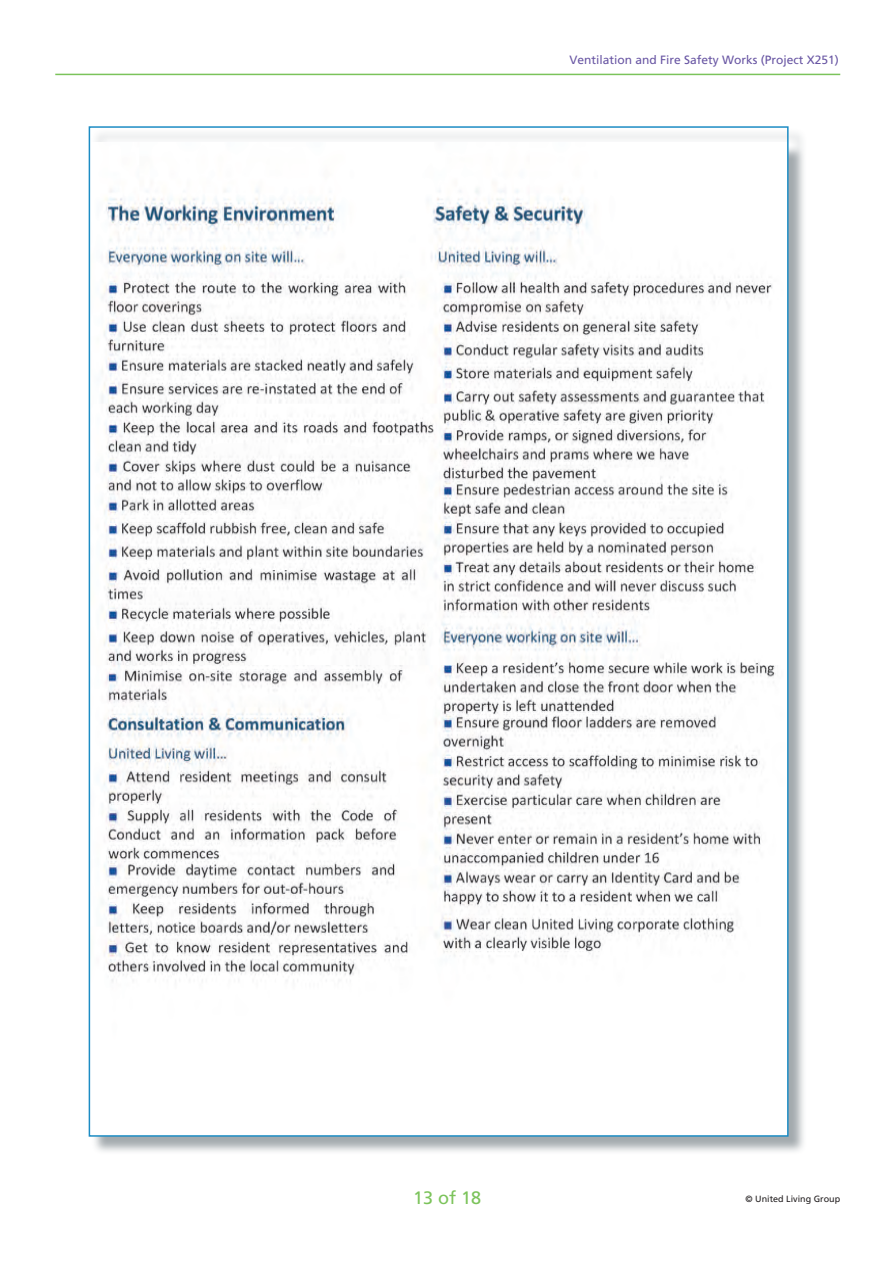
<style>
.page{position:relative;width:893px;height:1263px;background:#fff}
.page>*{position:absolute;margin:0;border:0;box-sizing:border-box;transform-origin:0 0}
.t1{font:18px "Frutiger";color:#7bc35a}
.t2{font:12px "Frutiger";color:#6855a3}
.t3{font:9px "Frutiger";color:#231f20}
.s1{font-family:"Frutiger CE"}
</style>
<div class="page">
<hr style="left:55px;top:74px;width:785px;height:1px;background:#7bc35a">
<div style="left:91px;top:129px;width:716px;height:1026px;background:#858e93;opacity:.75"></div>
<img style="left:92px;top:142px;width:694px;height:992px">
<p class="t2" style="left:569px;top:52px;width:271px">Ventilation and Fire Safety Works (Project X251)</p>
<h1 class="t1" style="left:413px;top:1187px;width:70px">1<span class="s1">3</span> of 18</h1>
<p class="t3" style="left:745px;top:1194px;width:96px">© United Living Group</p>
</div>
